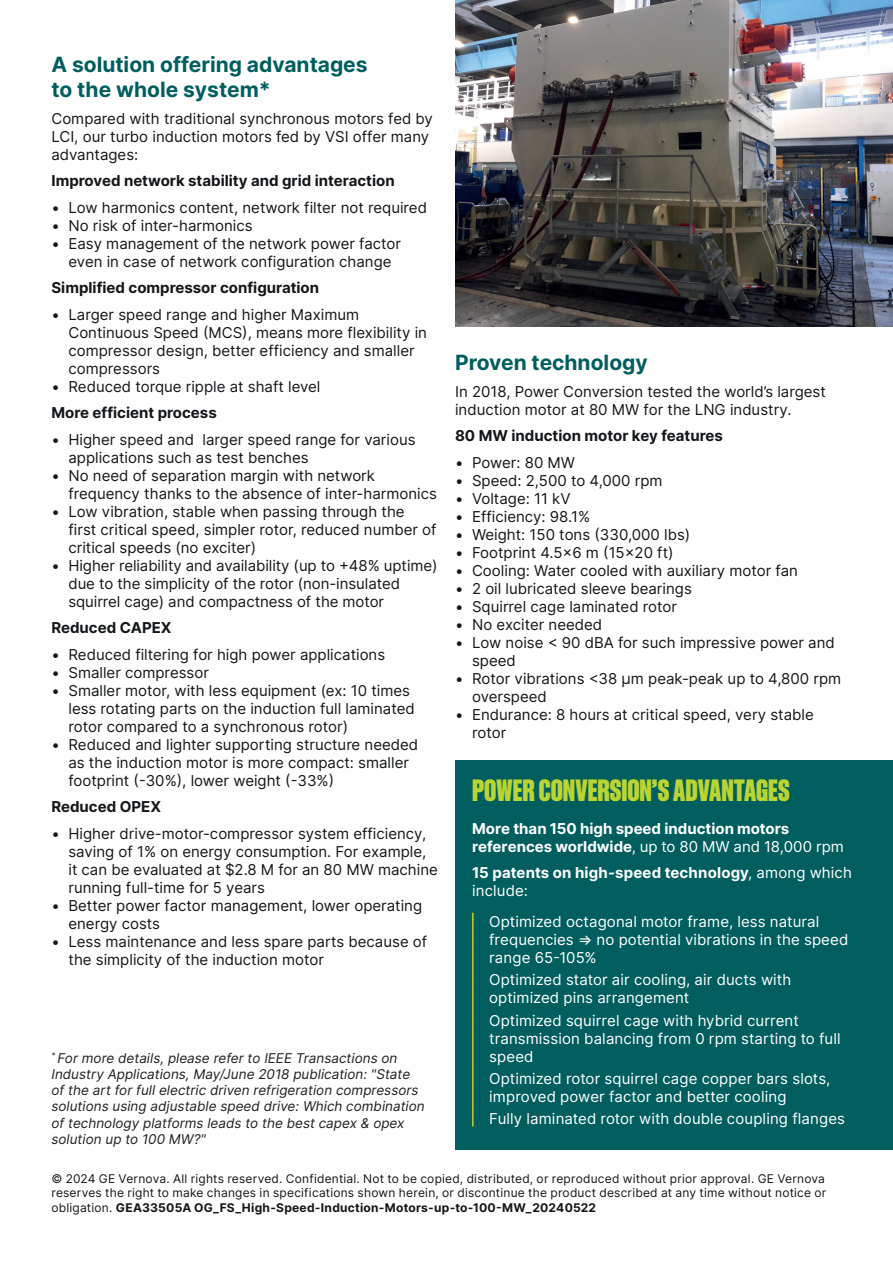
<style>
.page{position:relative;width:893px;height:1263px;background:#fff}
.page>*{position:absolute;margin:0;border:0;box-sizing:border-box;transform-origin:0 0}
.t1{font:800 30px "Sons Condensed";color:#bad432}
.t2{font:700 21px/25.2px "Inter";color:#005e5f}
.t3{font:15px/18px "Inter";color:#14171a}
.t4{font:15px/18px "Inter";letter-spacing:.01em;color:#fff}
.t5{font:700 15px "Inter";color:#14171a}
.t6{font:700 15px/18px "Inter";color:#fff}
.t7{font:italic 13.5px/16.2px "Inter";color:#231f20}
.t8{font:12px/14.4px "Inter";letter-spacing:.015em;color:#14171a;text-align:justify}
.s1{font-weight:400}
.s2{font-weight:700}
</style>
<div class="page">
<img style="left:455px;top:0;width:438px;height:327px">
<div style="left:455px;top:760px;width:438px;height:389px;background:#005e5f"></div>
<hr style="left:472px;top:913px;width:2px;height:213px;background:#bad432">
<h2 class="t2" style="left:51px;top:51px;width:318px">A solution offering advantages to the whole system*</h2>
<p class="t3" style="left:51px;top:109px;width:383px">Compared with traditional synchronous motors fed by<br>LCI, our turbo induction motors fed by VSI offer many advantages:</p>
<p class="t5" style="left:51px;top:170px;width:345px">Improved network stability and grid interaction</p>
<p class="t3" style="left:51px;top:198px;width:377px">• Low harmonics content, network filter not required</p>
<p class="t3" style="left:51px;top:216px;width:203px">• No risk of inter-harmonics</p>
<p class="t3" style="left:51px;top:234px;width:351px;text-align:center">• Easy management of the network power factor even in case of network configuration change</p>
<p class="t5" style="left:51px;top:277px;width:269px">Simplified compressor configuration</p>
<p class="t3" style="left:68px;top:305px;width:360px;text-indent:-17px">• Larger speed range and higher Maximum Continuous Speed (MCS), means more flexibility in compressor design, better efficiency and smaller compressors</p>
<p class="t3" style="left:51px;top:377px;width:271px">• Reduced torque ripple at shaft level</p>
<p class="t5" style="left:51px;top:402px;width:167px">More efficient process</p>
<p class="t3" style="left:68px;top:430px;width:349px;text-indent:-17px">• Higher speed and larger speed range for various applications such as test benches</p>
<p class="t3" style="left:68px;top:466px;width:370px;text-indent:-17px">• No need of separation margin with network frequency thanks to the absence of inter-harmonics</p>
<p class="t3" style="left:68px;top:502px;width:370px;text-indent:-17px">• Low vibration, stable when passing through the<br>first critical speed, simpler rotor, reduced number of critical speeds (no exciter)</p>
<p class="t3" style="left:68px;top:556px;width:371px;text-indent:-17px">• Higher reliability and availability (up to +48% uptime) due to the simplicity of the rotor (non-insulated squirrel cage) and compactness of the motor</p>
<p class="t5" style="left:51px;top:617px;width:122px">Reduced CAPEX</p>
<p class="t3" style="left:51px;top:645px;width:335px">• Reduced filtering for high power applications</p>
<p class="t3" style="left:51px;top:663px;width:159px">• Smaller compressor</p>
<p class="t3" style="left:68px;top:681px;width:348px;text-indent:-17px">• Smaller motor, with less equipment (ex: 10 times less rotating parts on the induction full laminated rotor compared to a synchronous rotor)</p>
<p class="t3" style="left:68px;top:735px;width:351px;text-indent:-17px">• Reduced and lighter supporting structure needed as the induction motor is more compact: smaller footprint (-30%), lower weight (-33%)</p>
<p class="t5" style="left:51px;top:796px;width:111px">Reduced OPEX</p>
<p class="t3" style="left:68px;top:824px;width:371px;text-indent:-17px">• Higher drive-motor-compressor system efficiency, saving of 1% on energy consumption. For example, it can be evaluated at $2.8 M for an 80 MW machine running full-time for 5 years</p>
<p class="t3" style="left:68px;top:896px;width:355px;text-indent:-17px">• Better power factor management, lower operating energy costs</p>
<p class="t3" style="left:68px;top:932px;width:360px;text-indent:-17px">• Less maintenance and less spare parts because of the simplicity of the induction motor</p>
<p class="t7" style="left:51px;top:1049px;width:375px"><sup>*</sup> For more details, please refer to IEEE Transactions on Industry Applications, May/June 2018 publication: "State of the art for full electric driven refrigeration compressors solutions using adjustable speed drive: Which combination of technology platforms leads to the best capex &amp; opex solution up to 100 MW?"</p>
<h2 class="t2" style="left:455px;top:350px;width:194px">Proven technology</h2>
<p class="t3" style="left:455px;top:382px;width:372px">In 2018, Power Conversion tested the world’s largest induction motor at 80 MW for the LNG industry.</p>
<p class="t5" style="left:455px;top:425px;width:269px">80 MW induction motor key features</p>
<p class="t3" style="left:455px;top:453px;width:122px">• Power: 80 MW</p>
<p class="t3" style="left:455px;top:471px;width:209px">• Speed: 2,500 to 4,000 rpm</p>
<p class="t3" style="left:455px;top:489px;width:117px">• Voltage: 11 kV</p>
<p class="t3" style="left:455px;top:507px;width:137px">• Efficiency: 98.1%</p>
<p class="t3" style="left:455px;top:525px;width:237px">• Weight: 150 tons (330,000 lbs)</p>
<p class="t3" style="left:455px;top:543px;width:220px">• Footprint 4.5x6 m (15x20 ft)</p>
<p class="t3" style="left:455px;top:561px;width:344px">• Cooling: Water cooled with auxiliary motor fan</p>
<p class="t3" style="left:455px;top:579px;width:238px">• 2 oil lubricated sleeve bearings</p>
<p class="t3" style="left:455px;top:597px;width:224px">• Squirrel cage laminated rotor</p>
<p class="t3" style="left:455px;top:615px;width:149px">• No exciter needed</p>
<p class="t3" style="left:472px;top:633px;width:364px;text-indent:-17px">• Low noise &lt; 90 dBA for such impressive power and speed</p>
<p class="t3" style="left:472px;top:669px;width:371px;text-indent:-17px">• Rotor vibrations &lt;38 µm peak-peak up to 4,800 rpm overspeed</p>
<p class="t3" style="left:472px;top:705px;width:343px;text-indent:-17px">• Endurance: 8 hours at critical speed, very stable rotor</p>
<h1 class="t1" style="left:472px;top:774px;width:319px">POWER CONVERSION’S ADVANTAGES</h1>
<p class="t6" style="left:472px;top:819px;width:373px">More than 150 high speed induction motors references worldwide<span class="s1">, up to 80 MW and 18,000 rpm</span></p>
<p class="t6" style="left:472px;top:864px;width:381px">15 patents on high-speed technology<span class="s1">, among which include:</span></p>
<p class="t4" style="left:489px;top:912px;width:361px">Optimized octagonal motor frame, less natural frequencies =&gt; no potential vibrations in the speed range 65-105%</p>
<p class="t4" style="left:489px;top:971px;width:304px">Optimized stator air cooling, air ducts with optimized pins arrangement</p>
<p class="t4" style="left:489px;top:1011px;width:353px">Optimized squirrel cage with hybrid current transmission balancing from 0 rpm starting to full speed</p>
<p class="t4" style="left:489px;top:1069px;width:343px">Optimized rotor squirrel cage copper bars slots, improved power factor and better cooling</p>
<p class="t4" style="left:489px;top:1109px;width:357px">Fully laminated rotor with double coupling flanges</p>
<p class="t8" style="left:51px;top:1171px;width:776px">© 2024 GE Vernova. All rights reserved. Confidential. Not to be copied, distributed, or reproduced without prior approval. GE Vernova reserves the right to make changes in specifications shown herein, or discontinue the product described at any time without notice or obligation. <span class="s2">GEA33505A OG_FS_High-Speed-Induction-Motors-up-to-100-MW_20240522</span></p>
</div>
